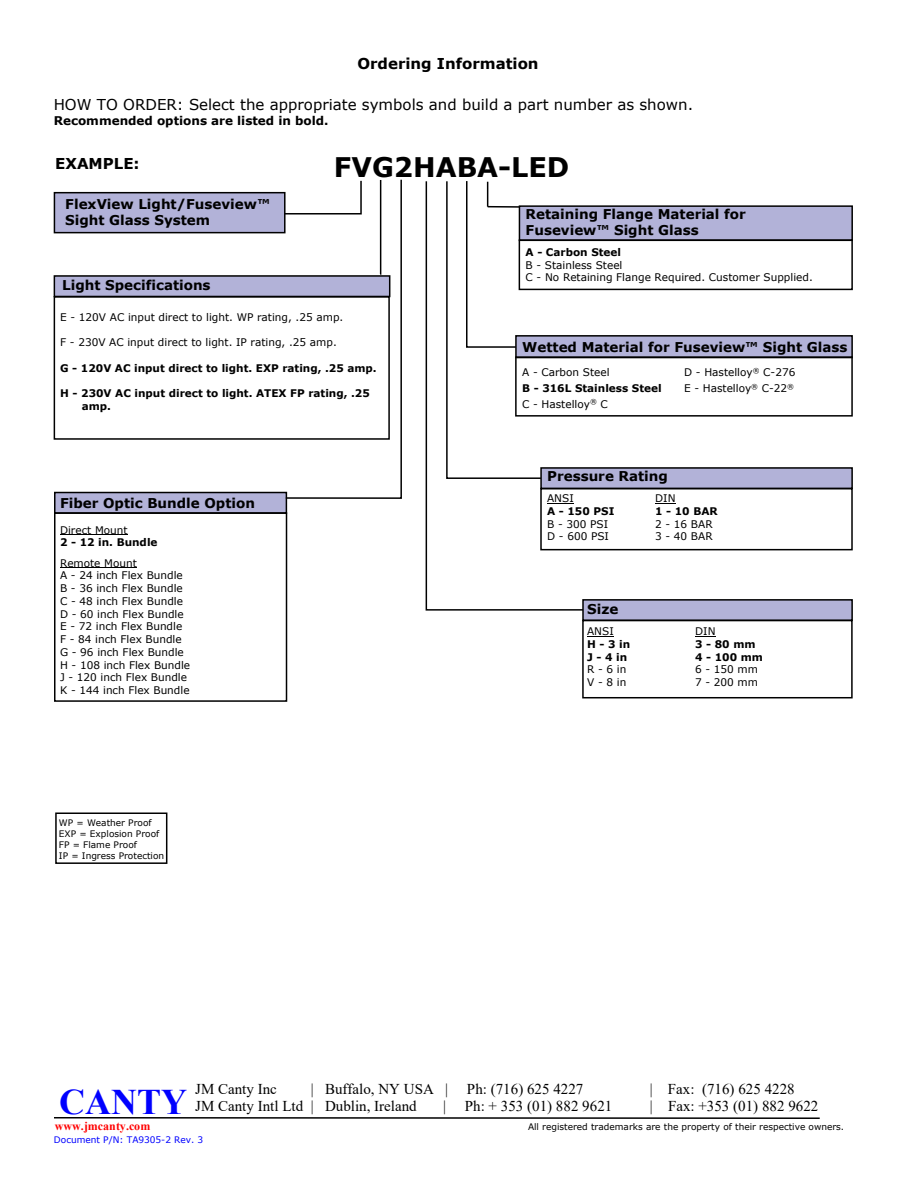
<style>
.page{position:relative;width:918px;height:1188px;background:#fff}
.page>*{position:absolute;margin:0;border:0;box-sizing:border-box;transform-origin:0 0}
.t1{font:700 36px "Times New Roman";color:#00f}
.t2{font:700 27px "Verdana";color:#000}
.t3{font:15px "Times New Roman";color:#000}
.t4{font:15px "Verdana";color:#000}
.t5{font:700 15px "Verdana";color:#000}
.t6{font:700 13.5px/16.4px "Verdana";color:#000}
.t7{font:700 12px "Verdana";color:#000}
.t8{font:700 12px "Times New Roman";color:#f00}
.t9{font:10.5px/12.8px "Verdana";color:#000}
.t10{font:700 10.5px/12.8px "Verdana";color:#000}
.t11{font:9px/10.9px "Verdana";color:#000}
.t12{font:9px "Verdana";color:#00f}
</style>
<div class="page">
<svg style="left:54px;top:1117px;width:766px;height:2px;background:#3f3f3f"></svg>
<div style="left:519px;top:205px;width:334px;height:36px;background:#b2b2d8;border:2px solid #000"></div>
<div style="left:515px;top:335px;width:338px;height:23px;background:#b2b2d8;border:2px solid #000"></div>
<div style="left:540px;top:467px;width:313px;height:22px;background:#b2b2d8;border:2px solid #000"></div>
<div style="left:582px;top:599px;width:271px;height:22px;background:#b2b2d8;border:2px solid #000"></div>
<div style="left:54px;top:492px;width:233px;height:22px;background:#b2b2d8;border:2px solid #000"></div>
<div style="left:54px;top:275px;width:336px;height:22px;background:#b2b2d8;border:2px solid #000"></div>
<div style="left:54px;top:192px;width:232px;height:41px;background:#b2b2d8;border:2px solid #000"></div>
<svg style="left:283px;top:179px;width:119px;height:321px"></svg>
<svg style="left:655px;top:503px;width:21px;height:1px"></svg>
<svg style="left:587px;top:636px;width:27px;height:1px"></svg>
<svg style="left:695px;top:636px;width:21px;height:1px"></svg>
<svg style="left:425px;top:181px;width:160px;height:430px"></svg>
<hr style="left:60px;top:535px;width:68px;height:1px;background:#000">
<hr style="left:60px;top:567px;width:77px;height:1px;background:#000">
<div style="left:54px;top:296px;width:336px;height:144px;border:2px solid #000"></div>
<div style="left:54px;top:512px;width:233px;height:190px;border:2px solid #000"></div>
<div style="left:582px;top:620px;width:271px;height:78px;border:2px solid #000"></div>
<svg style="left:445px;top:181px;width:97px;height:299px"></svg>
<div style="left:540px;top:488px;width:313px;height:62px;border:2px solid #000"></div>
<div style="left:515px;top:356px;width:338px;height:61px;border:2px solid #000"></div>
<div style="left:519px;top:239px;width:334px;height:51px;border:2px solid #000"></div>
<div style="left:55px;top:813px;width:112px;height:51px;border:2px solid #000"></div>
<hr style="left:488px;top:206px;width:31px;height:2px;background:#000">
<h3 class="t5" style="left:357px;top:58px;width:183px">Ordering Information</h3>
<h3 class="t4" style="left:54px;top:99px;width:641px">HOW TO ORDER: Select the appropriate symbols and build a part number as shown.</h3>
<p class="t7" style="left:54px;top:116px;width:276px">Recommended options are listed in bold.</p>
<h3 class="t5" style="left:55px;top:157px;width:86px">EXAMPLE:</h3>
<h2 class="t2" style="left:334px;top:156px;width:237px">FVG2HABA-LED</h2>
<p class="t6" style="left:65px;top:197px;width:206px">FlexView Light/Fuseview™<br>Sight Glass System</p>
<p class="t6" style="left:526px;top:207px;width:222px">Retaining Flange Material for<br>Fuseview™ Sight Glass</p>
<p class="t10" style="left:526px;top:247px;width:97px">A - Carbon Steel</p>
<p class="t9" style="left:526px;top:259px;width:289px">B - Stainless Steel<br>C - No Retaining Flange Required. Customer Supplied.</p>
<p class="t6" style="left:62px;top:278px;width:150px">Light Specifications</p>
<p class="t9" style="left:60px;top:312px;width:285px">E - 120V AC input direct to light. WP rating, .25 amp.</p>
<p class="t9" style="left:60px;top:337px;width:278px">F - 230V AC input direct to light. IP rating, .25 amp.</p>
<p class="t10" style="left:60px;top:363px;width:318px">G - 120V AC input direct to light. EXP rating, .25 amp.</p>
<p class="t10" style="left:82px;top:388px;width:290px;text-indent:-22px">H - 230V AC input direct to light. ATEX FP rating, .25 amp.</p>
<p class="t6" style="left:60px;top:496px;width:197px">Fiber Optic Bundle Option</p>
<p class="t9" style="left:60px;top:524px;width:69px">Direct Mount</p>
<p class="t10" style="left:60px;top:537px;width:99px">2 - 12 in. Bundle</p>
<p class="t9" style="left:60px;top:557px;width:132px">Remote Mount<br>A - 24 inch Flex Bundle<br>B - 36 inch Flex Bundle<br>C - 48 inch Flex Bundle<br>D - 60 inch Flex Bundle<br>E - 72 inch Flex Bundle<br>F - 84 inch Flex Bundle<br>G - 96 inch Flex Bundle<br>H - 108 inch Flex Bundle<br>J - 120 inch Flex Bundle<br>K - 144 inch Flex Bundle</p>
<p class="t11" style="left:59px;top:818px;width:107px">WP = Weather Proof<br>EXP = Explosion Proof<br>FP = Flame Proof<br>IP = Ingress Protection</p>
<p class="t6" style="left:522px;top:340px;width:327px">Wetted Material for Fuseview™ Sight Glass</p>
<p class="t9" style="left:522px;top:367px;width:89px">A - Carbon Steel</p>
<p class="t9" style="left:684px;top:367px;width:113px">D - Hastelloy<sup>®</sup> C-276</p>
<p class="t10" style="left:522px;top:382px;width:141px">B - 316L Stainless Steel</p>
<p class="t9" style="left:684px;top:382px;width:111px">E - Hastelloy<sup>®</sup> C-22<sup>®</sup></p>
<p class="t9" style="left:522px;top:398px;width:87px">C - Hastelloy<sup>®</sup> C</p>
<p class="t6" style="left:547px;top:470px;width:122px">Pressure Rating</p>
<p class="t9" style="left:547px;top:493px;width:28px">ANSI</p>
<p class="t9" style="left:655px;top:493px;width:22px">DIN</p>
<p class="t10" style="left:547px;top:506px;width:69px">A - 150 PSI</p>
<p class="t10" style="left:655px;top:506px;width:64px">1 - 10 BAR</p>
<p class="t9" style="left:547px;top:518px;width:62px">B - 300 PSI</p>
<p class="t9" style="left:655px;top:518px;width:59px">2 - 16 BAR</p>
<p class="t9" style="left:547px;top:531px;width:63px">D - 600 PSI</p>
<p class="t9" style="left:655px;top:531px;width:59px">3 - 40 BAR</p>
<p class="t6" style="left:587px;top:603px;width:33px">Size</p>
<p class="t9" style="left:587px;top:626px;width:28px">ANSI</p>
<p class="t9" style="left:695px;top:626px;width:22px">DIN</p>
<p class="t10" style="left:587px;top:639px;width:45px">H - 3 in</p>
<p class="t10" style="left:695px;top:639px;width:62px">3 - 80 mm</p>
<p class="t10" style="left:587px;top:651px;width:42px">J - 4 in</p>
<p class="t10" style="left:695px;top:651px;width:69px">4 - 100 mm</p>
<p class="t9" style="left:587px;top:664px;width:41px">R - 6 in</p>
<p class="t9" style="left:695px;top:664px;width:64px">6 - 150 mm</p>
<p class="t9" style="left:587px;top:677px;width:41px">V - 8 in</p>
<p class="t9" style="left:695px;top:677px;width:64px">7 - 200 mm</p>
<h3 class="t3" style="left:195px;top:1083px;width:83px">JM Canty Inc</h3>
<h3 class="t3" style="left:311px;top:1083px;width:139px">| Buffalo, NY USA |</h3>
<h3 class="t3" style="left:467px;top:1083px;width:118px">Ph: (716) 625 4227</h3>
<h3 class="t3" style="left:650px;top:1083px;width:146px">| Fax: (716) 625 4228</h3>
<h3 class="t3" style="left:195px;top:1101px;width:223px">JM Canty Intl Ltd | Dublin, Ireland</h3>
<h3 class="t3" style="left:443px;top:1101px;width:4px">|</h3>
<h3 class="t3" style="left:465px;top:1101px;width:149px">Ph: + 353 (01) 882 9621</h3>
<h3 class="t3" style="left:650px;top:1101px;width:170px">| Fax: +353 (01) 882 9622</h3>
<p class="t12" style="left:54px;top:1136px;width:151px">Document P/N: TA9305-2 Rev. 3</p>
<h1 class="t1" style="left:59px;top:1090px;width:130px">CANTY</h1>
<p class="t8" style="left:55px;top:1122px;width:97px">www.jmcanty.com</p>
<p class="t11" style="left:528px;top:1122px;width:318px">All registered trademarks are the property of their respective owners.</p>
</div>
